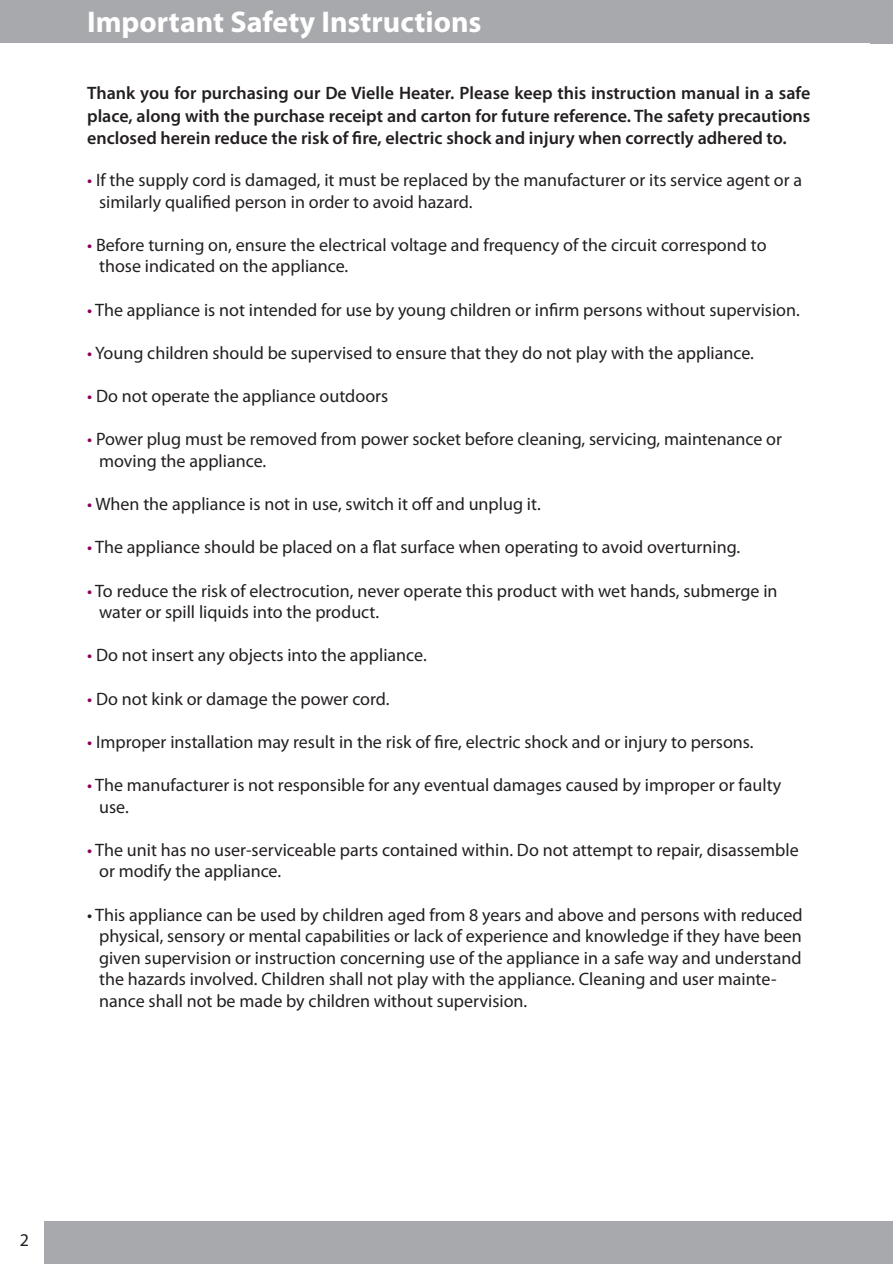
<style>
.page{position:relative;width:893px;height:1264px;background:#fff}
.page>*{position:absolute;margin:0;border:0;box-sizing:border-box;transform-origin:0 0}
.t1{font:700 30px "Myriad Pro";color:#fff}
.t2{font:18px/21.6px "Myriad Pro";color:#231f20}
.t3{font:600 18px/22.5px "Myriad Pro";color:#231f20;text-align:justify}
.s1{color:#8b0159}
</style>
<div class="page">
<div style="left:0;top:0;width:892px;height:43px;background:#a8a9ad"></div>
<div style="left:45px;top:1221px;width:847px;height:43px;background:#a8a9ad"></div>
<p class="t1" style="left:87px;top:2px;width:396px">Important Safety Instructions</p>
<p class="t3" style="left:87px;top:81px;width:724px">Thank you for purchasing our De Vielle Heater. Please keep this instruction manual in a safe place, along with the purchase receipt and carton for future reference. The safety precautions enclosed herein reduce the risk of fire, electric shock and injury when correctly adhered to.</p>
<p class="t2" style="left:99px;top:169px;width:704px;text-indent:-12px"><span class="s1">•</span> If the supply cord is damaged, it must be replaced by the manufacturer or its service agent or a similarly qualified person in order to avoid hazard.</p>
<p class="t2" style="left:99px;top:234px;width:669px;text-indent:-12px"><span class="s1">•</span> Before turning on, ensure the electrical voltage and frequency of the circuit correspond to those indicated on the appliance.</p>
<p class="t2" style="left:87px;top:298px;width:714px"><span class="s1">•</span> The appliance is not intended for use by young children or infirm persons without supervision.</p>
<p class="t2" style="left:87px;top:342px;width:668px"><span class="s1">•</span> Young children should be supervised to ensure that they do not play with the appliance.</p>
<p class="t2" style="left:87px;top:385px;width:302px"><span class="s1">•</span> Do not operate the appliance outdoors</p>
<p class="t2" style="left:99px;top:428px;width:684px;text-indent:-12px"><span class="s1">•</span> Power plug must be removed from power socket before cleaning, servicing, maintenance or moving the appliance.</p>
<p class="t2" style="left:87px;top:493px;width:455px"><span class="s1">•</span> When the appliance is not in use, switch it off and unplug it.</p>
<p class="t2" style="left:87px;top:536px;width:654px"><span class="s1">•</span> The appliance should be placed on a flat surface when operating to avoid overturning.</p>
<p class="t2" style="left:99px;top:579px;width:680px;text-indent:-12px"><span class="s1">•</span> To reduce the risk of electrocution, never operate this product with wet hands, submerge in water or spill liquids into the product.</p>
<p class="t2" style="left:87px;top:644px;width:341px"><span class="s1">•</span> Do not insert any objects into the appliance.</p>
<p class="t2" style="left:87px;top:687px;width:304px"><span class="s1">•</span> Do not kink or damage the power cord.</p>
<p class="t2" style="left:87px;top:730px;width:668px"><span class="s1">•</span> Improper installation may result in the risk of fire, electric shock and or injury to persons.</p>
<p class="t2" style="left:99px;top:774px;width:683px;text-indent:-12px"><span class="s1">•</span> The manufacturer is not responsible for any eventual damages caused by improper or faulty use.</p>
<p class="t2" style="left:99px;top:838px;width:701px;text-indent:-12px"><span class="s1">•</span> The unit has no user-serviceable parts contained within. Do not attempt to repair, disassemble or modify the appliance.</p>
<p class="t2" style="left:99px;top:903px;width:705px;text-indent:-12px">• This appliance can be used by children aged from 8 years and above and persons with reduced physical, sensory or mental capabilities or lack of experience and knowledge if they have been given supervision or instruction concerning use of the appliance in a safe way and understand the hazards involved. Children shall not play with the appliance. Cleaning and user mainte&shy;nance shall not be made by children without supervision.</p>
<p class="t2" style="left:20px;top:1228px;width:11px">2</p>
</div>
